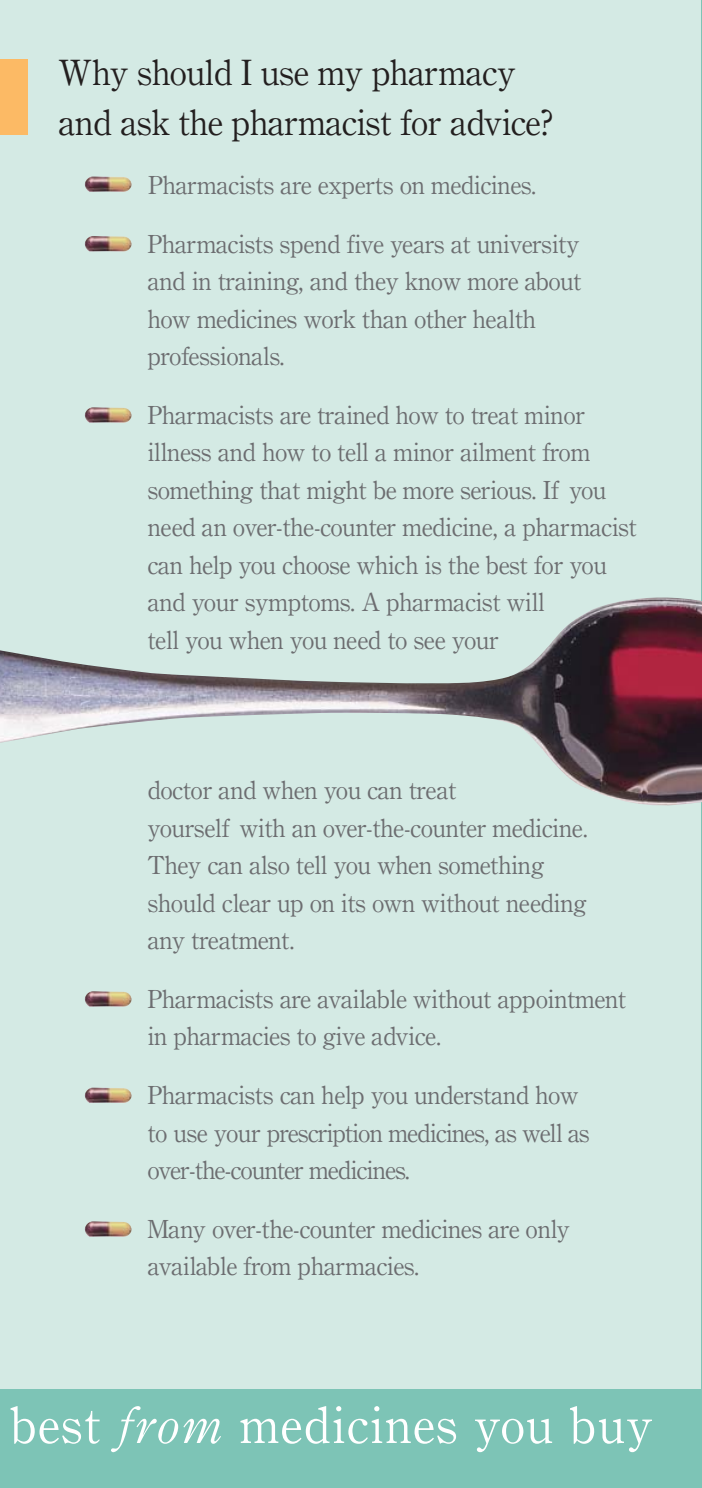
<style>
.page{position:relative;width:702px;height:1488px;background:#fff}
.page>*{position:absolute;margin:0;border:0;box-sizing:border-box;transform-origin:0 0}
.t1{font:50px "Century OSMT";letter-spacing:.04em;color:#fff}
.t2{font:35px/50px "Century OSMT";color:#231f1f}
.t3{font:25px/37.5px "Century OSMT";color:#6c6d70}
.t4{font:25px/37.5px "Century OSMT";letter-spacing:-.02em;color:#6c6d70}
.s1{font-style:italic}
</style>
<div class="page">
<hr style="left:701px;top:0;width:1px;height:1488px;background:#7dc4b6">
<div style="left:0;top:0;width:701px;height:1488px;background:#d4eae4"></div>
<div style="left:0;top:59px;width:28px;height:76px;background:#fcba65"></div>
<div style="left:0;top:1389px;width:701px;height:99px;background:#7dc4b6"></div>
<img style="left:84px;top:1221px;width:48px;height:16px">
<img style="left:84px;top:1087px;width:48px;height:16px">
<img style="left:84px;top:991px;width:48px;height:16px">
<img style="left:84px;top:407px;width:48px;height:16px">
<img style="left:84px;top:236px;width:48px;height:16px">
<img style="left:84px;top:176px;width:48px;height:16px">
<img style="left:0;top:597px;width:702px;height:209px">
<h2 class="t2" style="left:59px;top:51px;width:496px">Why should I use my pharmacy and ask the pharmacist for advice?</h2>
<p class="t3" style="left:148px;top:168px;width:389px">Pharmacists are experts on medicines.</p>
<p class="t3" style="left:148px;top:227px;width:435px">Pharmacists spend five years at university and in training, and they know more about how medicines work than other health professionals.</p>
<p class="t3" style="left:148px;top:398px;width:490px">Pharmacists are trained how to treat minor illness and how to tell a minor ailment from something that might be more serious. If you need an over-the-counter medicine, a pharmacist can help you choose which is the best for you and your symptoms. A pharmacist will<br>tell you when you need to see your</p>
<p class="t3" style="left:148px;top:773px;width:442px">doctor and when you can treat<br>yourself with an over-the-counter medicine.<br>They can also tell you when something should clear up on its own without needing any treatment.</p>
<p class="t3" style="left:148px;top:982px;width:480px">Pharmacists are available without appointment in pharmacies to give advice.</p>
<p class="t4" style="left:148px;top:1078px;width:443px">Pharmacists can help you understand how to use your prescription medicines, as well as over-the-counter medicines.</p>
<p class="t3" style="left:148px;top:1212px;width:424px">Many over-the-counter medicines are only available from pharmacies.</p>
<h1 class="t1" style="left:10px;top:1407px;width:644px">best <span class="s1">from</span> medicines you buy</h1>
</div>
